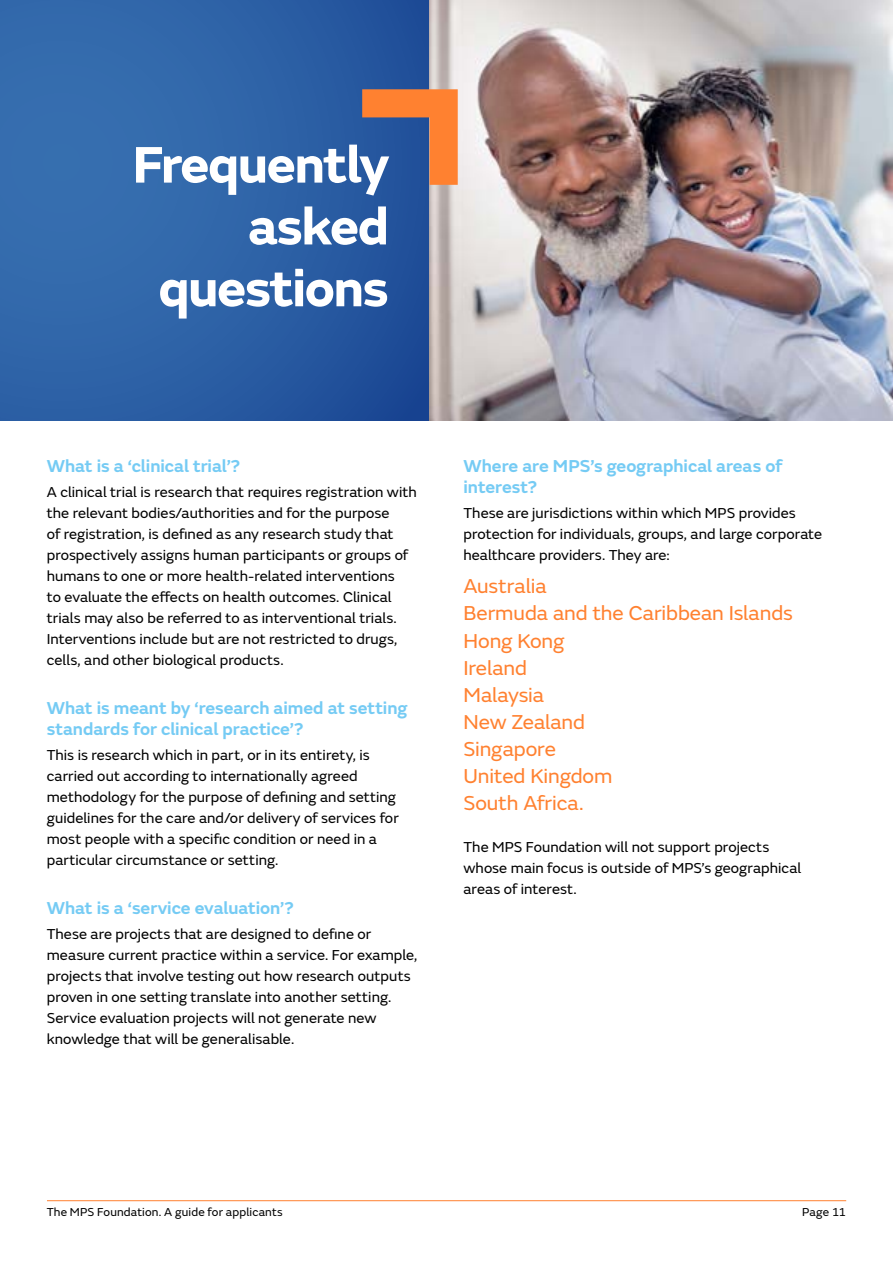
<style>
.page{position:relative;width:893px;height:1263px;background:#fff}
.page>*{position:absolute;margin:0;border:0;box-sizing:border-box;transform-origin:0 0}
.t1{font:700 53.55px/61.8px "FS Emeric";letter-spacing:-.025em;color:#fff;text-align:right}
.t2{font:21px/27px "FS Emeric";letter-spacing:-.005em;color:#ff8130}
.t3{font:600 18px/21px "FS Emeric";letter-spacing:-.005em;color:#75cbf4}
.t4{font:15px/21px "FS Emeric";letter-spacing:.005em;color:#000}
.t5{font:12px "FS Emeric";letter-spacing:.015em;color:#000}
</style>
<div class="page">
<hr style="left:47px;top:1200px;width:799px;height:1px;background:#ff8130">
<svg style="left:0;top:0;width:429px;height:421px;background:#2d61a6"></svg>
<img style="left:429px;top:0;width:464px;height:421px">
<svg style="left:362px;top:89px;width:96px;height:96px;background:#906a66"></svg>
<h1 class="t1" style="left:133px;top:130px;width:258px">Frequently asked questions</h1>
<p class="t3" style="left:47px;top:454px;width:195px">What is a ‘clinical trial’?</p>
<p class="t4" style="left:47px;top:481px;width:372px">A clinical trial is research that requires registration with the relevant bodies/authorities and for the purpose<br>of registration, is defined as any research study that prospectively assigns human participants or groups of humans to one or more health-related interventions<br>to evaluate the effects on health outcomes. Clinical trials may also be referred to as interventional trials.<br>Interventions include but are not restricted to drugs, cells, and other biological products.</p>
<p class="t3" style="left:47px;top:696px;width:362px">What is meant by ‘research aimed at setting standards for clinical practice’?</p>
<p class="t4" style="left:47px;top:744px;width:353px">This is research which in part, or in its entirety, is carried out according to internationally agreed methodology for the purpose of defining and setting guidelines for the care and/or delivery of services for most people with a specific condition or need in a particular circumstance or setting.</p>
<p class="t3" style="left:47px;top:896px;width:249px">What is a ‘service evaluation’?</p>
<p class="t4" style="left:47px;top:923px;width:372px">These are projects that are designed to define or measure current practice within a service. For example, projects that involve testing out how research outputs proven in one setting translate into another setting.<br>Service evaluation projects will not generate new knowledge that will be generalisable.</p>
<p class="t3" style="left:463px;top:454px;width:320px">Where are MPS’s geographical areas of interest?</p>
<p class="t4" style="left:463px;top:502px;width:360px">These are jurisdictions within which MPS provides protection for individuals, groups, and large corporate healthcare providers. They are:</p>
<h2 class="t2" style="left:463px;top:572px;width:331px">Australia<br>Bermuda and the Caribbean Islands<br>Hong Kong<br>Ireland<br>Malaysia<br>New Zealand<br>Singapore<br>United Kingdom<br>South Africa.</h2>
<p class="t4" style="left:463px;top:835px;width:339px">The MPS Foundation will not support projects whose main focus is outside of MPS’s geographical areas of interest.</p>
<p class="t5" style="left:47px;top:1203px;width:237px">The MPS Foundation. A guide for applicants</p>
<p class="t5" style="left:802px;top:1203px;width:45px">Page 11</p>
</div>
